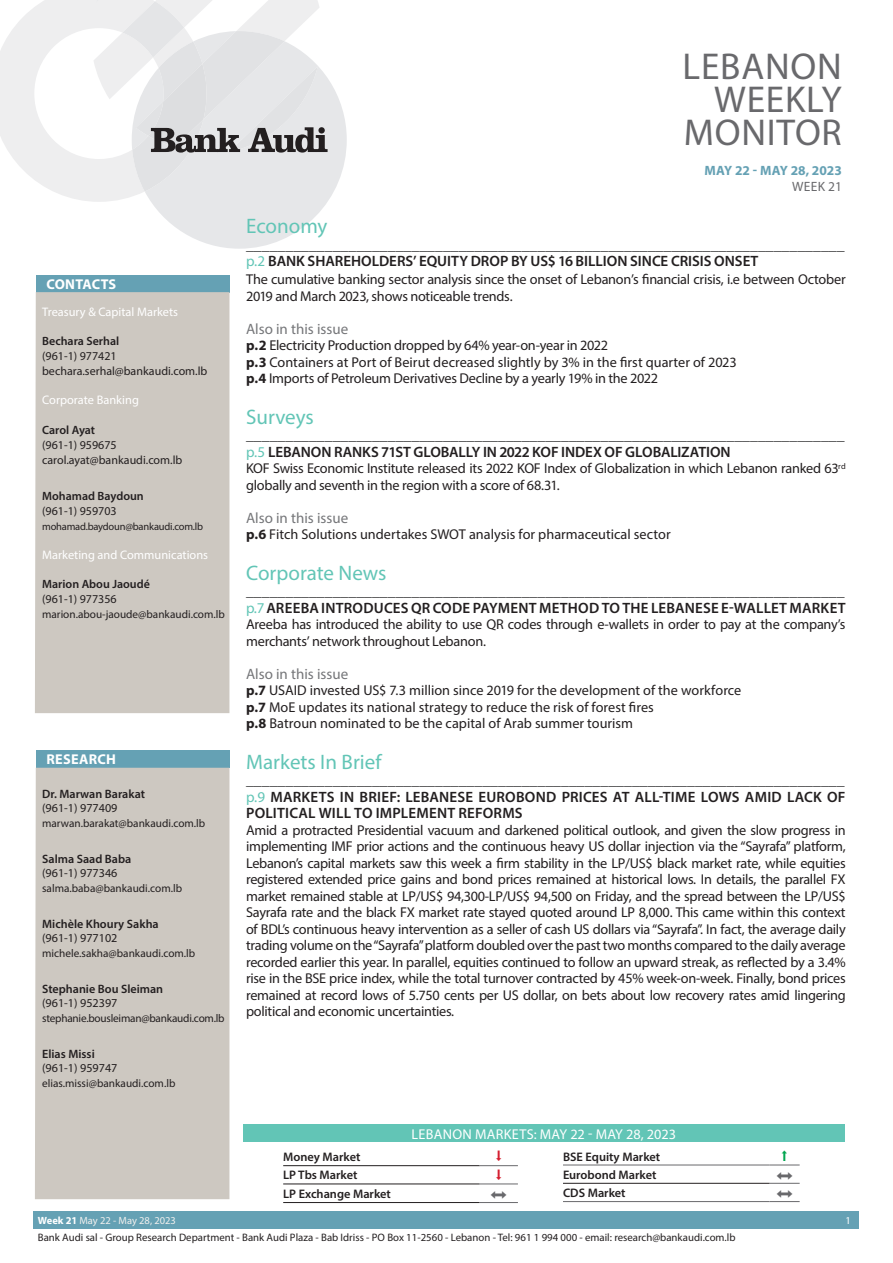
<style>
.page{position:relative;width:893px;height:1263px;background:#fff}
.page>*{position:absolute;margin:0;border:0;box-sizing:border-box;transform-origin:0 0}
.t1{font:37.5px/33px "Myriad Pro";letter-spacing:.02em;color:#69696c;text-align:right}
.t2{font:21px "Myriad Pro";color:#62c5b6}
.t3{font:18px "Cambria Math";color:#69696c}
.t4{font:15.75px "Myriad Pro";color:#3e3e3f}
.t5{font:600 15px/16.5px "Myriad Pro";letter-spacing:.005em;color:#231f20}
.t6{font:15px "Myriad Pro";color:#757679}
.t7{font:14.25px/16.5px "Myriad Pro";letter-spacing:-.015em;color:#231f20}
.t8{font:14.25px "Myriad Pro";letter-spacing:.015em;color:#fff}
.t9{font:700 14.25px "Myriad Pro";letter-spacing:.02em;color:#fff}
.t10{font:700 13.5px "Myriad Pro";color:#65a1b4}
.t11{font:13.5px "Myriad Pro";letter-spacing:.02em;color:#69696c}
.t12{font:600 12.3px "Myriad Pro";color:#231f20}
.t13{font:12.3px "Myriad Pro";color:#fff}
.t14{font:12.3px "Cambria Math";color:#d51f30}
.t15{font:12.3px "Cambria Math";color:#00a54f}
.t16{font:600 12.15px "Myriad Pro";color:#231f20}
.t17{font:12.15px "Myriad Pro";color:#231f20}
.t18{font:12px/15px "Myriad Pro";color:#231f20}
.t19{font:600 12px "Myriad Pro";color:#231f20}
.t20{font:11.25px "Myriad Pro";color:#231f20}
.t21{font:11.25px "Myriad Pro";letter-spacing:-.02em;color:#231f20}
.t22{font:10.8px "Myriad Pro";color:#231f20}
.t23{font:10.5px "Myriad Pro";color:#f1f0ee}
.t24{font:10.5px "Myriad Pro";letter-spacing:-.02em;color:#231f20}
.t25{font:10.5px "Myriad Pro";color:#fff}
.s1{font-weight:400;color:#62c5b6}
.s2{font-weight:700}
.s3{font-weight:700;color:#fff}
</style>
<div class="page">
<svg style="left:151px;top:79px;width:196px;height:170px;fill:#e6e7e9"></svg>
<svg style="left:0;top:0;width:328px;height:202px"></svg>
<div style="left:36px;top:751px;width:193px;height:17px;background:#65a1b4"></div>
<div style="left:35px;top:768px;width:194px;height:431px;background:#cdc8c1"></div>
<div style="left:36px;top:275px;width:193px;height:17px;background:#65a1b4"></div>
<div style="left:35px;top:292px;width:194px;height:421px;background:#cdc8c1"></div>
<div style="left:34px;top:1212px;width:825px;height:17px;background:#65a1b4"></div>
<div style="left:243px;top:1125px;width:601px;height:17px;background:#62c5b6"></div>
<hr style="left:283px;top:1165px;width:197px;height:1px;background:#231f20">
<hr style="left:283px;top:1184px;width:197px;height:1px;background:#231f20">
<hr style="left:283px;top:1202px;width:197px;height:1px;background:#231f20">
<hr style="left:480px;top:1202px;width:38px;height:1px;background:#69696c">
<hr style="left:480px;top:1184px;width:38px;height:1px;background:#69696c">
<hr style="left:480px;top:1165px;width:38px;height:1px;background:#69696c">
<hr style="left:563px;top:1201px;width:207px;height:1px;background:#69696c">
<hr style="left:770px;top:1201px;width:30px;height:1px;background:#69696c">
<hr style="left:770px;top:1183px;width:30px;height:1px;background:#69696c">
<hr style="left:563px;top:1165px;width:207px;height:1px;background:#69696c">
<hr style="left:770px;top:1165px;width:30px;height:1px;background:#69696c">
<hr style="left:563px;top:1183px;width:207px;height:1px;background:#231f20">
<h1 class="t1" style="left:683px;top:49px;width:161px">LEBANON<br>WEEKLY<br>MONITOR</h1>
<p class="t9" style="left:46px;top:275px;width:71px">CONTACTS</p>
<p class="t13" style="left:42px;top:304px;width:137px">Treasury &amp; Capital Markets</p>
<p class="t19" style="left:42px;top:334px;width:79px">Bechara Serhal</p>
<p class="t18" style="left:42px;top:349px;width:167px">(961-1) 977421 bechara.serhal@bankaudi.com.lb</p>
<p class="t13" style="left:42px;top:392px;width:98px">Corporate Banking</p>
<p class="t19" style="left:42px;top:422px;width:55px">Carol Ayat</p>
<p class="t18" style="left:42px;top:437px;width:142px">(961-1) 959675 carol.ayat@bankaudi.com.lb</p>
<p class="t19" style="left:42px;top:489px;width:103px">Mohamad Baydoun</p>
<p class="t18" style="left:42px;top:503px;width:76px">(961-1) 959703</p>
<p class="t24" style="left:42px;top:520px;width:162px">mohamad.baydoun@bankaudi.com.lb</p>
<p class="t13" style="left:42px;top:547px;width:167px">Marketing and Communications</p>
<p class="t19" style="left:42px;top:576px;width:109px">Marion Abou Jaoudé</p>
<p class="t18" style="left:42px;top:591px;width:76px">(961-1) 977356</p>
<p class="t20" style="left:42px;top:607px;width:184px">marion.abou-jaoude@bankaudi.com.lb</p>
<p class="t9" style="left:47px;top:750px;width:71px">RESEARCH</p>
<p class="t16" style="left:42px;top:786px;width:104px">Dr. Marwan Barakat</p>
<p class="t17" style="left:42px;top:801px;width:77px">(961-1) 977409</p>
<p class="t20" style="left:42px;top:816px;width:165px">marwan.barakat@bankaudi.com.lb</p>
<p class="t16" style="left:42px;top:851px;width:91px">Salma Saad Baba</p>
<p class="t17" style="left:42px;top:866px;width:77px">(961-1) 977346</p>
<p class="t20" style="left:42px;top:881px;width:141px">salma.baba@bankaudi.com.lb</p>
<p class="t16" style="left:42px;top:916px;width:118px">Michèle Khoury Sakha</p>
<p class="t17" style="left:42px;top:931px;width:77px">(961-1) 977102</p>
<p class="t20" style="left:42px;top:946px;width:155px">michele.sakha@bankaudi.com.lb</p>
<p class="t16" style="left:42px;top:981px;width:123px">Stephanie Bou Sleiman</p>
<p class="t17" style="left:42px;top:996px;width:77px">(961-1) 952397</p>
<p class="t21" style="left:42px;top:1011px;width:184px">stephanie.bousleiman@bankaudi.com.lb</p>
<p class="t16" style="left:42px;top:1046px;width:54px">Elias Missi</p>
<p class="t17" style="left:42px;top:1061px;width:77px">(961-1) 959747</p>
<p class="t20" style="left:42px;top:1076px;width:135px">elias.missi@bankaudi.com.lb</p>
<p class="t10" style="left:705px;top:162px;width:139px">MAY 22 - MAY 28, 2023</p>
<p class="t11" style="left:792px;top:178px;width:51px">WEEK 21</p>
<h2 class="t2" style="left:246px;top:213px;width:83px">Economy</h2>
<p class="t4" style="left:246px;top:235px;width:600px">____________________________________________________________________________</p>
<p class="t5" style="left:246px;top:253px;width:514px"><span class="s1">p.2</span> BANK SHAREHOLDERS’ EQUITY DROP BY US$ 16 BILLION SINCE CRISIS ONSET</p>
<p class="t7" style="left:246px;top:270px;width:601px;line-height:17.2px">The cumulative banking sector analysis since the onset of Lebanon’s financial crisis, i.e between October<br>2019 and March 2023, shows noticeable trends.</p>
<p class="t6" style="left:246px;top:319px;width:104px">Also in this issue</p>
<p class="t7" style="left:246px;top:337px;width:492px"><span class="s2">p.2</span> Electricity Production dropped by 64% year-on-year in 2022<br><span class="s2">p.3</span> Containers at Port of Beirut decreased slightly by 3% in the first quarter of 2023 <span class="s2">p.4</span> Imports of Petroleum Derivatives Decline by a yearly 19% in the 2022</p>
<h2 class="t2" style="left:246px;top:404px;width:69px">Surveys</h2>
<p class="t4" style="left:246px;top:425px;width:600px">____________________________________________________________________________</p>
<p class="t5" style="left:246px;top:443px;width:486px"><span class="s1">p.5</span> LEBANON RANKS 71ST GLOBALLY IN 2022 KOF INDEX OF GLOBALIZATION</p>
<p class="t7" style="left:246px;top:460px;width:601px">KOF Swiss Economic Institute released its 2022 KOF Index of Globalization in which Lebanon ranked 63<sup>rd </sup>globally and seventh in the region with a score of 68.31.</p>
<p class="t6" style="left:246px;top:508px;width:104px">Also in this issue</p>
<p class="t7" style="left:246px;top:526px;width:426px"><span class="s2">p.6</span> Fitch Solutions undertakes SWOT analysis for pharmaceutical sector</p>
<h2 class="t2" style="left:246px;top:560px;width:142px">Corporate News</h2>
<p class="t4" style="left:246px;top:581px;width:600px">____________________________________________________________________________</p>
<p class="t5" style="left:246px;top:599px;width:601px"><span class="s1">p.7</span>AREEBA INTRODUCES QR CODE PAYMENT METHOD TO THE LEBANESE E-WALLET MARKET</p>
<p class="t7" style="left:246px;top:616px;width:601px">Areeba has introduced the ability to use QR codes through e-wallets in order to pay at the company’s merchants’ network throughout Lebanon.</p>
<p class="t6" style="left:246px;top:664px;width:104px">Also in this issue</p>
<p class="t7" style="left:246px;top:682px;width:497px"><span class="s2">p.7</span> USAID invested US$ 7.3 million since 2019 for the development of the workforce <span class="s2">p.7</span> MoE updates its national strategy to reduce the risk of forest fires<br><span class="s2">p.8</span> Batroun nominated to be the capital of Arab summer tourism</p>
<h2 class="t2" style="left:246px;top:749px;width:137px">Markets In Brief</h2>
<p class="t4" style="left:246px;top:770px;width:600px">____________________________________________________________________________</p>
<p class="t5" style="left:246px;top:788px;width:601px"><span class="s1">p.9</span> MARKETS IN BRIEF: LEBANESE EUROBOND PRICES AT ALL-TIME LOWS AMID LACK OF<br>POLITICAL WILL TO IMPLEMENT REFORMS</p>
<p class="t7" style="left:246px;top:821px;width:601px;text-align:justify">Amid a protracted Presidential vacuum and darkened political outlook, and given the slow progress in implementing IMF prior actions and the continuous heavy US dollar injection via the “Sayrafa” platform, Lebanon’s capital markets saw this week a firm stability in the LP/US$ black market rate, while equities registered extended price gains and bond prices remained at historical lows. In details, the parallel FX market remained stable at LP/US$ 94,300-LP/US$ 94,500 on Friday, and the spread between the LP/US$ Sayrafa rate and the black FX market rate stayed quoted around LP 8,000. This came within this context of BDL’s continuous heavy intervention as a seller of cash US dollars via “Sayrafa”. In fact, the average daily trading volume on the “Sayrafa” platform doubled over the past two months compared to the daily average recorded earlier this year. In parallel, equities continued to follow an upward streak, as reflected by a 3.4% rise in the BSE price index, while the total turnover contracted by 45% week-on-week. Finally, bond prices remained at record lows of 5.750 cents per US dollar, on bets about low recovery rates amid lingering political and economic uncertainties.</p>
<p class="t8" style="left:412px;top:1125px;width:266px">LEBANON MARKETS: MAY 22 - MAY 28, 2023</p>
<p class="t12" style="left:283px;top:1149px;width:79px">Money Market</p>
<p class="t14" style="left:495px;top:1150px;width:9px">⬇</p>
<p class="t12" style="left:283px;top:1167px;width:76px">LP Tbs Market</p>
<p class="t14" style="left:495px;top:1168px;width:9px">⬇</p>
<p class="t12" style="left:283px;top:1186px;width:109px">LP Exchange Market</p>
<p class="t3" style="left:489px;top:1183px;width:21px">⬌</p>
<p class="t12" style="left:563px;top:1149px;width:99px">BSE Equity Market</p>
<p class="t15" style="left:781px;top:1149px;width:9px">⬆</p>
<p class="t12" style="left:563px;top:1167px;width:95px">Eurobond Market</p>
<p class="t3" style="left:775px;top:1164px;width:21px">⬌</p>
<p class="t12" style="left:563px;top:1185px;width:64px">CDS Market</p>
<p class="t3" style="left:775px;top:1183px;width:21px">⬌</p>
<p class="t23" style="left:38px;top:1214px;width:140px"><span class="s3">Week 21</span> May 22 - May 28, 2023</p>
<p class="t25" style="left:846px;top:1213px;width:7px">1</p>
<p class="t23" style="left:43px;top:1214px;width:140px"><span class="s3">W ek 21</span> May 2 - May 28, 2023</p>
<p class="t22" style="left:38px;top:1230px;width:699px">Bank Audi sal - Group Research Department - Bank Audi Plaza - Bab Idriss - PO Box 11-2560 - Lebanon - Tel: 961 1 994 000 - email: research@bankaudi.com.lb</p>
</div>
